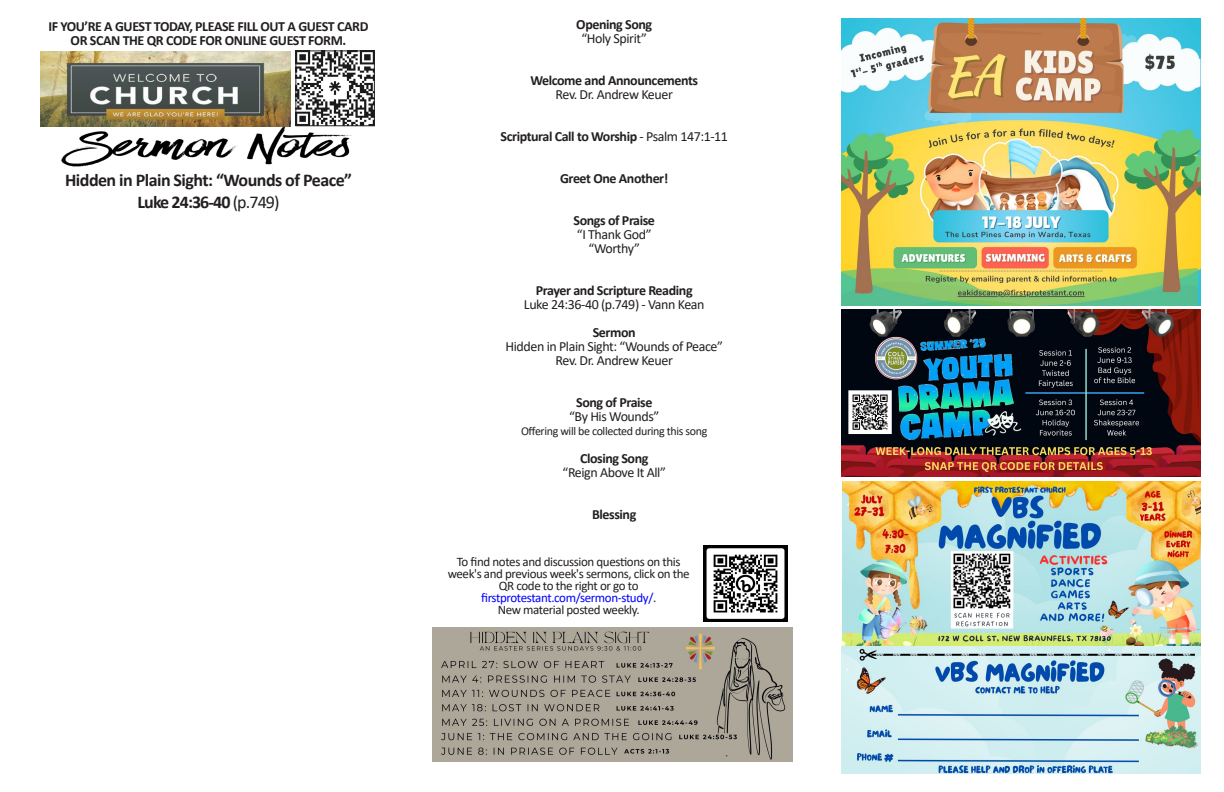
<style>
.page{position:relative;width:1224px;height:792px;background:#fff}
.page>*{position:absolute;margin:0;border:0;box-sizing:border-box;transform-origin:0 0}
.t1{font:700 18px "Calibri";letter-spacing:-.03em;color:#231f20}
.t2{font:700 18px "Calibri";letter-spacing:-.05em;color:#231f20}
.t3{font:700 14px "Calibri";letter-spacing:-.03em;color:#231f20}
.t4{font:14px "Calibri";letter-spacing:-.03em;color:#231f20}
.t5{font:13px/12px "Calibri";letter-spacing:-.03em;color:#231f20;text-align:center}
.t6{font:13px "Calibri";letter-spacing:-.03em;color:#00f}
.t7{font:12px "Calibri";letter-spacing:-.03em;color:#231f20}
.s1{font-weight:400}
.s2{color:#231f20}
</style>
<div class="page">
<img style="left:57px;top:126px;width:297px;height:41px">
<img style="left:297px;top:52px;width:76px;height:72px">
<div style="left:295px;top:50px;width:80px;height:76px;border:1px solid #231f20"></div>
<img style="left:41px;top:52px;width:250px;height:74px">
<img style="left:704px;top:546px;width:83px;height:76px">
<img style="left:433px;top:628px;width:360px;height:133px">
<img style="left:841px;top:310px;width:360px;height:167px">
<img style="left:843px;top:482px;width:357px;height:165px">
<img style="left:841px;top:18px;width:360px;height:288px">
<img style="left:841px;top:647px;width:359px;height:127px">
<p class="t3" style="left:48px;top:17px;width:322px">IF YOU’RE A GUEST TODAY, PLEASE FILL OUT A GUEST CARD</p>
<p class="t3" style="left:71px;top:31px;width:277px">OR SCAN THE QR CODE FOR ONLINE GUEST FORM.</p>
<p class="t1" style="left:65px;top:168px;width:288px">Hidden in Plain Sight: “Wounds of Peace”</p>
<p class="t2" style="left:138px;top:189px;width:144px">Luke 24:36-40 <span class="s1">(p.749)</span></p>
<p class="t3" style="left:576px;top:14px;width:77px">Opening Song</p>
<p class="t4" style="left:581px;top:28px;width:67px">“Holy Spirit”</p>
<p class="t3" style="left:530px;top:70px;width:169px">Welcome and Announcements</p>
<p class="t4" style="left:556px;top:84px;width:119px">Rev. Dr. Andrew Keuer</p>
<p class="t3" style="left:501px;top:126px;width:229px">Scriptural Call to Worship <span class="s1">- Psalm 147:1-11</span></p>
<p class="t3" style="left:560px;top:168px;width:110px">Greet One Another!</p>
<p class="t3" style="left:574px;top:210px;width:83px">Songs of Praise</p>
<p class="t4" style="left:577px;top:224px;width:76px">“I Thank God”</p>
<p class="t4" style="left:589px;top:238px;width:53px">“Worthy”</p>
<p class="t3" style="left:536px;top:280px;width:158px">Prayer and Scripture Reading</p>
<p class="t4" style="left:524px;top:294px;width:182px">Luke 24:36-40 (p.749) - Vann Kean</p>
<p class="t3" style="left:593px;top:322px;width:44px">Sermon</p>
<p class="t4" style="left:506px;top:336px;width:219px">Hidden in Plain Sight: “Wounds of Peace”</p>
<p class="t4" style="left:556px;top:350px;width:119px">Rev. Dr. Andrew Keuer</p>
<p class="t3" style="left:576px;top:392px;width:78px">Song of Praise</p>
<p class="t4" style="left:569px;top:406px;width:92px">“By His Wounds”</p>
<p class="t7" style="left:521px;top:422px;width:188px">Offering will be collected during this song</p>
<p class="t3" style="left:580px;top:448px;width:70px">Closing Song</p>
<p class="t4" style="left:563px;top:462px;width:105px">“Reign Above It All”</p>
<p class="t3" style="left:592px;top:504px;width:46px">Blessing</p>
<p class="t5" style="left:448px;top:555px;width:243px">To find notes and discussion questions on this week's and previous week's sermons, click on the<br>QR code to the right or go to</p>
<p class="t6" style="left:481px;top:588px;width:177px">firstprotestant.com/sermon-study/<span class="s2">.</span></p>
<p class="t5" style="left:498px;top:603px;width:144px">New material posted weekly.</p>
</div>
